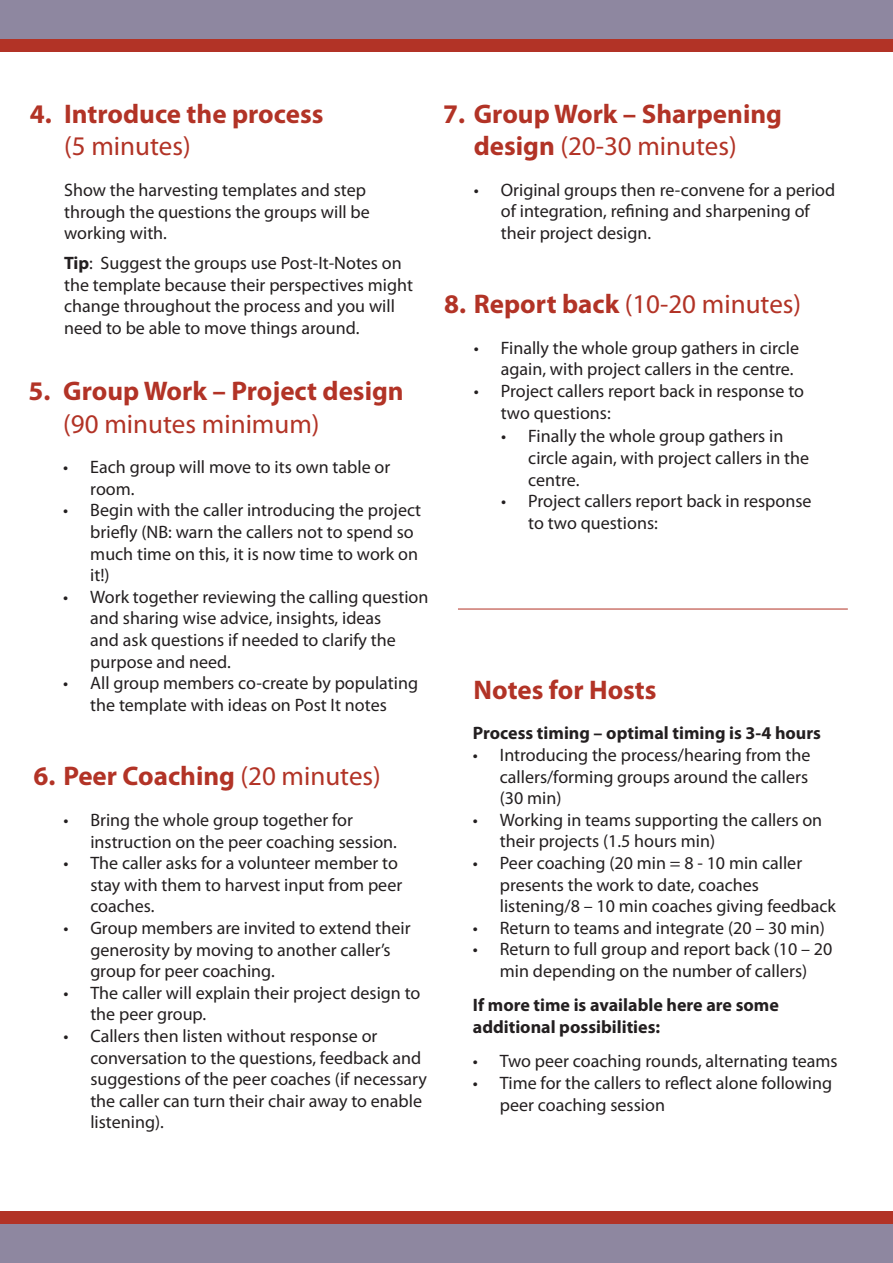
<style>
.page{position:relative;width:893px;height:1263px;background:#fff}
.page>*{position:absolute;margin:0;border:0;box-sizing:border-box;transform-origin:0 0}
.t1{font:700 27px/32.4px "Myriad Pro";color:#b23326;text-align:center}
.t2{font:27px "Myriad Pro";color:#b23326}
.t3{font:18px/21.6px "Myriad Pro";color:#231f20}
.t4{font:700 18px/21.6px "Myriad Pro";color:#231f20}
.s1{font-weight:400}
.s2{font-weight:700}
</style>
<div class="page">
<div style="left:1px;top:0;width:892px;height:51px;background:#b23326"></div>
<div style="left:0;top:0;width:893px;height:38px;background:#8e87a0"></div>
<div style="left:0;top:1212px;width:893px;height:51px;background:#b23326"></div>
<div style="left:0;top:1225px;width:893px;height:38px;background:#8e87a0"></div>
<hr style="left:458px;top:609px;width:390px;height:1px;background:#b23326">
<p class="t1" style="left:30px;top:97px;width:24px">4.</p>
<p class="t1" style="left:64px;top:97px;width:261px;text-align:left">Introduce the process <span class="s1">(5 minutes)</span></p>
<p class="t3" style="left:64px;top:179px;width:307px">Show the harvesting templates and step through the questions the groups will be working with.</p>
<p class="t3" style="left:64px;top:252px;width:350px"><span class="s2">Tip</span>: Suggest the groups use Post-It-Notes on the template because their perspectives might change throughout the process and you will need to be able to move things around.</p>
<p class="t1" style="left:28px;top:374px;width:24px">5.</p>
<p class="t1" style="left:63px;top:374px;width:342px">Group Work – Project design</p>
<p class="t2" style="left:63px;top:407px;width:258px">(90 minutes minimum)</p>
<p class="t3" style="left:90px;top:456px;width:301px;text-indent:-27px">• Each group will move to its own table or room.</p>
<p class="t3" style="left:90px;top:499px;width:332px;text-indent:-27px">• Begin with the caller introducing the project briefly (NB: warn the callers not to spend so much time on this, it is now time to work on it!)</p>
<p class="t3" style="left:90px;top:586px;width:340px;text-indent:-27px">• Work together reviewing the calling question and sharing wise advice, insights, ideas<br>and ask questions if needed to clarify the purpose and need.</p>
<p class="t3" style="left:63px;top:672px;width:356px;text-align:center">• All group members co-create by populating the template with ideas on Post It notes</p>
<p class="t1" style="left:34px;top:759px;width:349px">6. Peer Coaching <span class="s1">(20 minutes)</span></p>
<p class="t3" style="left:90px;top:809px;width:308px;text-indent:-27px">• Bring the whole group together for instruction on the peer coaching session.</p>
<p class="t3" style="left:90px;top:852px;width:313px;text-indent:-27px">• The caller asks for a volunteer member to stay with them to harvest input from peer coaches.</p>
<p class="t3" style="left:90px;top:917px;width:322px;text-indent:-27px">• Group members are invited to extend their generosity by moving to another caller’s group for peer coaching.</p>
<p class="t3" style="left:90px;top:981px;width:332px;text-indent:-27px">• The caller will explain their project design to the peer group.</p>
<p class="t3" style="left:90px;top:1025px;width:338px;text-indent:-27px">• Callers then listen without response or conversation to the questions, feedback and suggestions of the peer coaches (if necessary the caller can turn their chair away to enable listening).</p>
<p class="t1" style="left:443px;top:97px;width:340px">7. Group Work – Sharpening design <span class="s1">(20-30 minutes)</span></p>
<p class="t3" style="left:501px;top:179px;width:336px;text-indent:-27px">• Original groups then re-convene for a period of integration, refining and sharpening of their project design.</p>
<p class="t2" style="left:444px;top:288px;width:359px"><span class="s2">8. Report back</span> (10-20 minutes)</p>
<p class="t3" style="left:501px;top:337px;width:300px;text-indent:-27px">• Finally the whole group gathers in circle again, with project callers in the centre.</p>
<p class="t3" style="left:501px;top:380px;width:305px;text-indent:-27px">• Project callers report back in response to two questions:</p>
<p class="t3" style="left:528px;top:425px;width:282px;text-indent:-27px">• Finally the whole group gathers in circle again, with project callers in the centre.</p>
<p class="t3" style="left:528px;top:490px;width:285px;text-indent:-27px">• Project callers report back in response to two questions:</p>
<p class="t1" style="left:474px;top:673px;width:185px">Notes for Hosts</p>
<p class="t4" style="left:473px;top:722px;width:350px">Process timing – optimal timing is 3-4 hours</p>
<p class="t3" style="left:500px;top:744px;width:312px;text-indent:-27px">• Introducing the process/hearing from the callers/forming groups around the callers (30 min)</p>
<p class="t3" style="left:500px;top:809px;width:324px;text-indent:-27px">• Working in teams supporting the callers on their projects (1.5 hours min)</p>
<p class="t3" style="left:500px;top:852px;width:338px;text-indent:-27px">• Peer coaching (20 min = 8 - 10 min caller presents the work to date, coaches listening/8 – 10 min coaches giving feedback</p>
<p class="t3" style="left:473px;top:917px;width:353px">• Return to teams and integrate (20 – 30 min)</p>
<p class="t3" style="left:473px;top:938px;width:361px;text-align:center">• Return to full group and report back (10 – 20 min depending on the number of callers)</p>
<p class="t4" style="left:473px;top:994px;width:308px">If more time is available here are some additional possibilities:</p>
<p class="t3" style="left:473px;top:1050px;width:366px">• Two peer coaching rounds, alternating teams</p>
<p class="t3" style="left:500px;top:1072px;width:334px;text-indent:-27px">• Time for the callers to reflect alone following peer coaching session</p>
</div>
